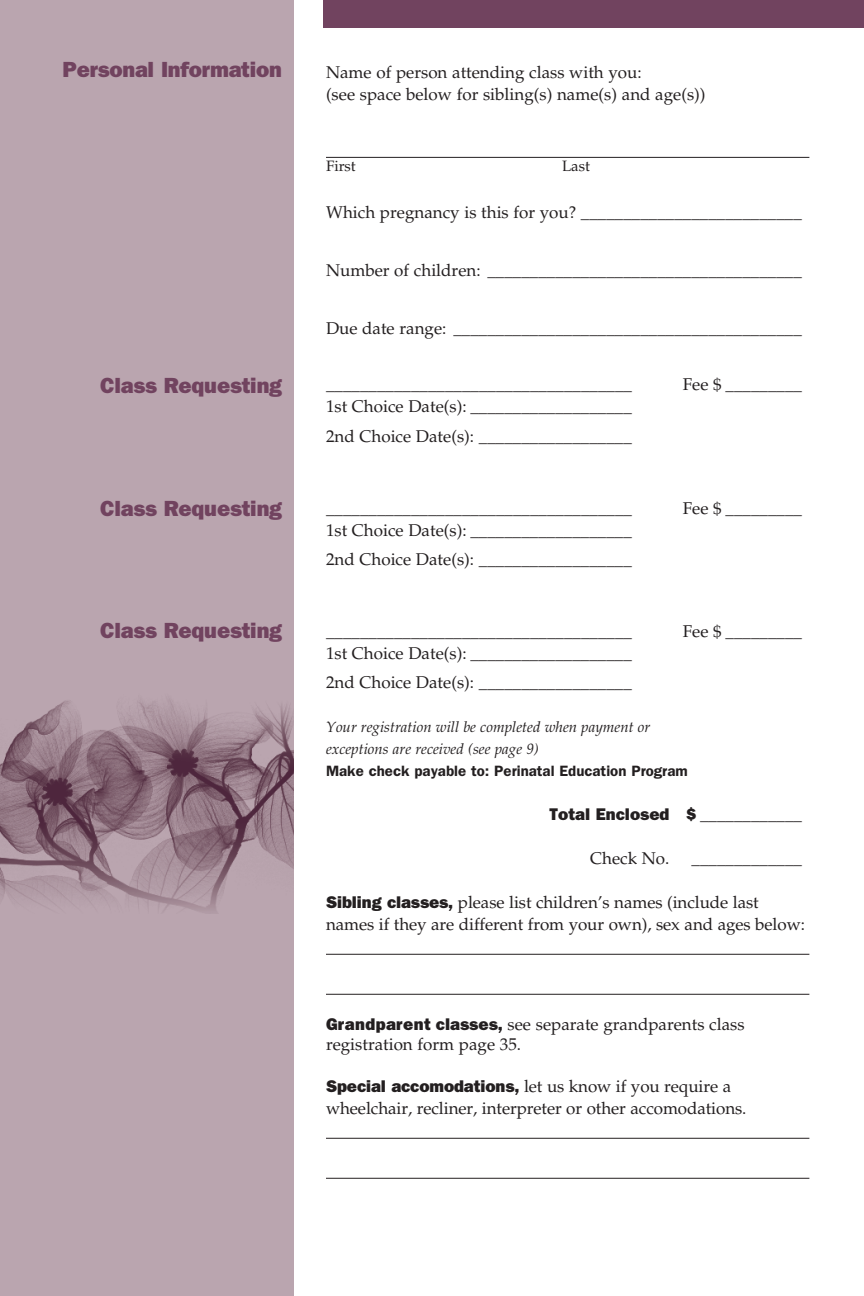
<style>
.page{position:relative;width:864px;height:1296px;background:#fff}
.page>*{position:absolute;margin:0;border:0;box-sizing:border-box;transform-origin:0 0}
.Subheading{font:22px "ITC Franklin Gothic Std Hvy";letter-spacing:-.01em;color:#71435f}
.Text{font:17px/22px "Palatino LT Std";color:#231f20}
.Text-2{font:17px "ITC Franklin Gothic Std Hvy";color:#231f20}
.Text-3{font:italic 15px "Palatino LT Std";color:#231f20}
.t1{font:600 15px "ITC Franklin Gothic Std";color:#231f20}
.Text-4{font:15px "Palatino LT Std";color:#231f20}
.s1{font-family:"Palatino LT Std"}
.s2{font-family:"ITC Franklin Gothic Std Hvy"}
</style>
<div class="page">
<div style="left:324px;top:0;width:540px;height:28px;background:#71435f"></div>
<div style="left:0;top:0;width:294px;height:1296px;background:#baa5af"></div>
<img style="left:0;top:700px;width:294px;height:213px">
<hr style="left:326px;top:157px;width:483px;height:1px;background:#231f20">
<hr style="left:326px;top:954px;width:483px;height:1px;background:#231f20">
<hr style="left:326px;top:994px;width:483px;height:1px;background:#231f20">
<hr style="left:326px;top:1138px;width:483px;height:1px;background:#231f20">
<hr style="left:326px;top:1178px;width:483px;height:1px;background:#231f20">
<p class="Subheading" style="left:62px;top:56px;width:221px">Personal Information</p>
<p class="Text" style="left:326px;top:62px;width:381px">Name of person attending class with you:<br>(see space below for sibling(s) name(s) and age(s))</p>
<p class="Text-4" style="left:326px;top:158px;width:31px">First</p>
<p class="Text-4" style="left:562px;top:158px;width:29px">Last</p>
<p class="Text" style="left:326px;top:202px;width:477px">Which pregnancy is this for you? __________________________</p>
<p class="Text" style="left:326px;top:260px;width:477px">Number of children: _____________________________________</p>
<p class="Text" style="left:326px;top:318px;width:477px">Due date range: _________________________________________</p>
<p class="Subheading" style="left:100px;top:373px;width:183px">Class Requesting</p>
<p class="Text" style="left:326px;top:374px;width:307px">____________________________________</p>
<p class="Text" style="left:683px;top:374px;width:121px">Fee $ _________</p>
<p class="Text" style="left:326px;top:396px;width:307px">1st Choice Date(s): ___________________</p>
<p class="Text" style="left:326px;top:425px;width:307px">2nd Choice Date(s): __________________</p>
<p class="Subheading" style="left:100px;top:495px;width:183px">Class Requesting</p>
<p class="Text" style="left:326px;top:497px;width:307px">____________________________________</p>
<p class="Text" style="left:683px;top:497px;width:121px">Fee $ _________</p>
<p class="Text" style="left:326px;top:519px;width:307px">1st Choice Date(s): ___________________</p>
<p class="Text" style="left:326px;top:548px;width:307px">2nd Choice Date(s): __________________</p>
<p class="Subheading" style="left:100px;top:618px;width:183px">Class Requesting</p>
<p class="Text" style="left:326px;top:620px;width:307px">____________________________________</p>
<p class="Text" style="left:683px;top:620px;width:121px">Fee $ _________</p>
<p class="Text" style="left:326px;top:642px;width:307px">1st Choice Date(s): ___________________</p>
<p class="Text" style="left:326px;top:672px;width:307px">2nd Choice Date(s): __________________</p>
<p class="Text-3" style="left:326px;top:718px;width:326px">Your registration will be completed when payment or</p>
<p class="Text-3" style="left:326px;top:740px;width:214px">exceptions are received (see page 9)</p>
<p class="t1" style="left:326px;top:762px;width:363px">Make check payable to: Perinatal Education Program</p>
<p class="Text-2" style="left:550px;top:804px;width:254px">Total Enclosed $ <span class="s1">____________</span></p>
<p class="Text" style="left:590px;top:848px;width:81px">Check No.</p>
<p class="Text" style="left:692px;top:848px;width:112px">_____________</p>
<p class="Text" style="left:326px;top:892px;width:481px"><span class="s2">Sibling classes,</span> please list children’s names (include last names if they are different from your own), sex and ages below:</p>
<p class="Text" style="left:326px;top:1015px;width:420px;line-height:20px"><span class="s2">Grandparent classes,</span> see separate grandparents class registration form page 35.</p>
<p class="Text" style="left:326px;top:1076px;width:422px"><span class="s2">Special accomodations,</span> let us know if you require a wheelchair, recliner, interpreter or other accomodations.</p>
</div>
